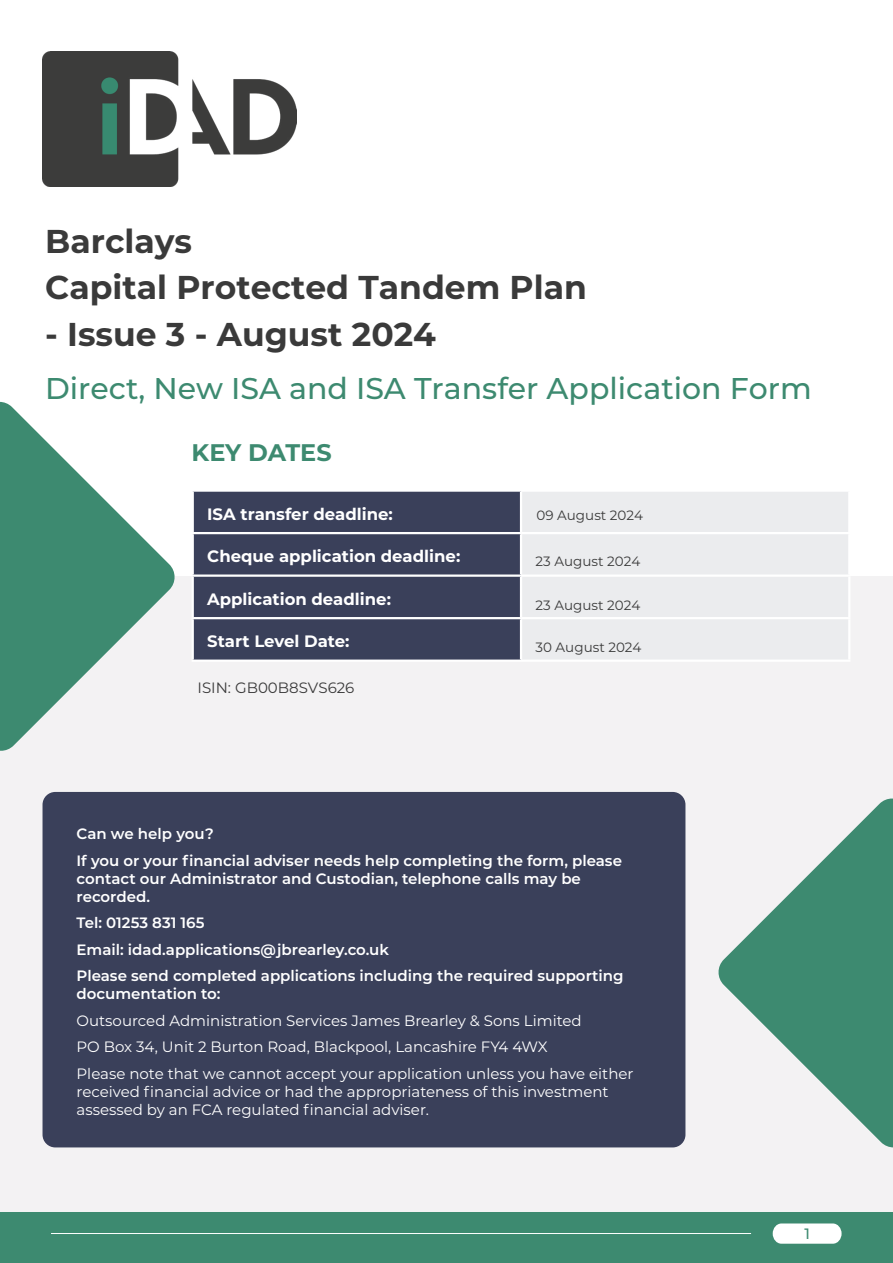
<style>
.page{position:relative;width:893px;height:1263px;background:#fff}
.page>*{position:absolute;margin:0;border:0;box-sizing:border-box;transform-origin:0 0}
.t1{font:700 33px/45.6px "Montserrat";color:#3a3a3a}
.t2{font:500 30px "Montserrat";color:#3d8a70}
.t3{font:700 24px "Montserrat";letter-spacing:-.005em;color:#3d8a70}
.t4{font:700 16.5px "Montserrat";color:#fff}
.t5{font:15px/26.5px "Montserrat";color:#fff}
.t6{font:600 15px/26.5px "Montserrat";color:#fff}
.t7{font:15px "Montserrat";color:#3a3a3a}
.t8{font:500 15px "Montserrat";color:#3d8a70}
.t9{font:13.5px "Montserrat";color:#3a3a3a}
</style>
<div class="page">
<div style="left:0;top:1212px;width:893px;height:51px;background:#3d8a70"></div>
<hr style="left:51px;top:1233px;width:700px;height:1px;background:#fff">
<svg style="left:773px;top:1223px;width:69px;height:21px"></svg>
<div style="left:0;top:576px;width:893px;height:636px;background:#f3f2f3"></div>
<img style="left:43px;top:51px;width:254px;height:136px">
<div style="left:43px;top:792px;width:642px;height:355px;background:#3a405a;border-radius:13px"></div>
<svg style="left:718px;top:798px;width:175px;height:350px;fill:#3d8a70"></svg>
<div style="left:194px;top:492px;width:326px;height:167px;background:#3a405a"></div>
<div style="left:522px;top:492px;width:326px;height:82px;background:#ebecee"></div>
<hr style="left:192px;top:532px;width:329px;height:2px;background:#fff">
<hr style="left:521px;top:532px;width:329px;height:2px;background:#fff">
<hr style="left:192px;top:574px;width:329px;height:3px;background:#fff">
<hr style="left:192px;top:577px;width:2px;height:40px;background:#fff">
<hr style="left:521px;top:574px;width:329px;height:3px;background:#fff">
<hr style="left:520px;top:577px;width:2px;height:40px;background:#fff">
<hr style="left:848px;top:577px;width:2px;height:40px;background:#fff">
<hr style="left:192px;top:617px;width:329px;height:2px;background:#fff">
<hr style="left:192px;top:619px;width:2px;height:40px;background:#fff">
<hr style="left:521px;top:617px;width:329px;height:2px;background:#fff">
<hr style="left:520px;top:619px;width:2px;height:40px;background:#fff">
<hr style="left:848px;top:619px;width:2px;height:40px;background:#fff">
<hr style="left:192px;top:659px;width:329px;height:3px;background:#fff">
<hr style="left:521px;top:659px;width:329px;height:3px;background:#fff">
<svg style="left:0;top:401px;width:175px;height:350px;fill:#3d8a70"></svg>
<h1 class="t1" style="left:45px;top:217px;width:543px">Barclays<br>Capital Protected Tandem Plan</h1>
<h1 class="t1" style="left:45px;top:310px;width:392px">- Issue 3 - August 2024</h1>
<h2 class="t2" style="left:45px;top:367px;width:768px">Direct, New ISA and ISA Transfer Application Form</h2>
<h3 class="t3" style="left:192px;top:435px;width:142px">KEY DATES</h3>
<p class="t4" style="left:207px;top:502px;width:187px">ISA transfer deadline:</p>
<p class="t9" style="left:536px;top:506px;width:108px">09 August 2024</p>
<p class="t4" style="left:207px;top:545px;width:255px">Cheque application deadline:</p>
<p class="t9" style="left:535px;top:552px;width:106px">23 August 2024</p>
<p class="t4" style="left:207px;top:587px;width:185px">Application deadline:</p>
<p class="t9" style="left:535px;top:596px;width:106px">23 August 2024</p>
<p class="t4" style="left:207px;top:630px;width:144px">Start Level Date:</p>
<p class="t9" style="left:535px;top:638px;width:108px">30 August 2024</p>
<p class="t7" style="left:197px;top:678px;width:158px">ISIN: GB00B8SVS626</p>
<p class="t6" style="left:77px;top:820px;width:547px">Can we help you?<br>If you or your financial adviser needs help completing the form, please</p>
<p class="t6" style="left:77px;top:869px;width:506px;line-height:18px">contact our Administrator and Custodian, telephone calls may be recorded.</p>
<p class="t6" style="left:77px;top:909px;width:549px">Tel: 01253 831 165<br>Email: idad.applications@jbrearley.co.uk<br>Please send completed applications including the required supporting</p>
<p class="t6" style="left:77px;top:980px;width:146px">documentation to:</p>
<p class="t5" style="left:77px;top:1006px;width:559px">Outsourced Administration Services James Brearley &amp; Sons Limited<br>PO Box 34, Unit 2 Burton Road, Blackpool, Lancashire FY4 4WX<br>Please note that we cannot accept your application unless you have either</p>
<p class="t5" style="left:77px;top:1082px;width:534px;line-height:18px">received financial advice or had the appropriateness of this investment assessed by an FCA regulated financial adviser.</p>
<p class="t8" style="left:804px;top:1223px;width:7px">1</p>
</div>
